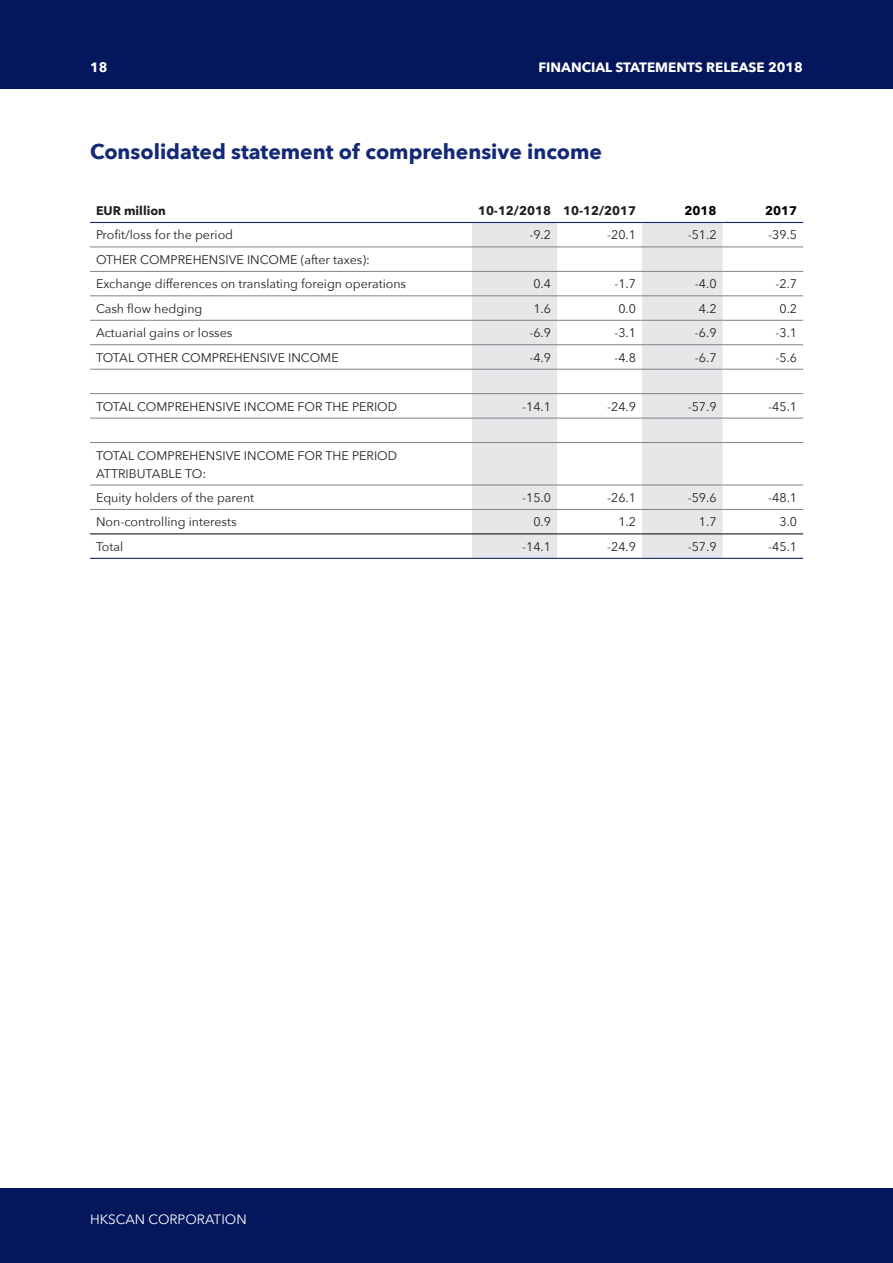
<style>
.page{position:relative;width:893px;height:1263px;background:#fff}
.page>*{position:absolute;margin:0;border:0;box-sizing:border-box;transform-origin:0 0}
.otsikko_14{font:700 21px "Avenir Next";color:#142975}
.t1{font:700 13.5px "Avenir Next";color:#fff}
.t2{font:13.5px "Avenir Next";color:#fff}
.leipis_taulukko{font:12.45px "Avenir Next";color:#231f20}
.leipis_taulukko_oik{font:12.45px "Avenir Next";color:#231f20}
.leipis_taulukko_oik-2{font:700 12.45px "Avenir Next";color:#231f20}
.leipis_taulukko-2{font:700 12.45px "Avenir Next";color:#231f20}
.leipis_taulukko_oik-3{font:700 12.45px "Avenir Next";color:#000}
</style>
<div class="page">
<div style="left:0;top:0;width:893px;height:89px;background:#04175c"></div>
<div style="left:0;top:1188px;width:893px;height:75px;background:#04175c"></div>
<svg style="left:472px;top:223px;width:251px;height:335px;fill:#e6e7e9"></svg>
<hr style="left:90px;top:247px;width:382px;height:1px;background:#808285">
<hr style="left:472px;top:247px;width:85px;height:1px;background:#808285">
<hr style="left:557px;top:247px;width:85px;height:1px;background:#808285">
<hr style="left:642px;top:247px;width:81px;height:1px;background:#808285">
<hr style="left:723px;top:247px;width:80px;height:1px;background:#808285">
<hr style="left:90px;top:271px;width:382px;height:1px;background:#808285">
<hr style="left:472px;top:271px;width:85px;height:1px;background:#808285">
<hr style="left:557px;top:271px;width:85px;height:1px;background:#808285">
<hr style="left:642px;top:271px;width:81px;height:1px;background:#808285">
<hr style="left:723px;top:271px;width:80px;height:1px;background:#808285">
<hr style="left:90px;top:296px;width:382px;height:1px;background:#808285">
<hr style="left:472px;top:296px;width:85px;height:1px;background:#808285">
<hr style="left:557px;top:296px;width:85px;height:1px;background:#808285">
<hr style="left:642px;top:296px;width:81px;height:1px;background:#808285">
<hr style="left:723px;top:296px;width:80px;height:1px;background:#808285">
<hr style="left:90px;top:320px;width:382px;height:1px;background:#808285">
<hr style="left:472px;top:320px;width:85px;height:1px;background:#808285">
<hr style="left:557px;top:320px;width:85px;height:1px;background:#808285">
<hr style="left:642px;top:320px;width:81px;height:1px;background:#808285">
<hr style="left:723px;top:320px;width:80px;height:1px;background:#808285">
<hr style="left:90px;top:344px;width:382px;height:1px;background:#808285">
<hr style="left:472px;top:344px;width:85px;height:1px;background:#808285">
<hr style="left:557px;top:344px;width:85px;height:1px;background:#808285">
<hr style="left:642px;top:344px;width:81px;height:1px;background:#808285">
<hr style="left:723px;top:344px;width:80px;height:1px;background:#808285">
<hr style="left:90px;top:369px;width:382px;height:1px;background:#808285">
<hr style="left:472px;top:369px;width:85px;height:1px;background:#808285">
<hr style="left:557px;top:369px;width:85px;height:1px;background:#808285">
<hr style="left:642px;top:369px;width:81px;height:1px;background:#808285">
<hr style="left:723px;top:369px;width:80px;height:1px;background:#808285">
<hr style="left:90px;top:393px;width:382px;height:1px;background:#808285">
<hr style="left:472px;top:393px;width:85px;height:1px;background:#808285">
<hr style="left:557px;top:393px;width:85px;height:1px;background:#808285">
<hr style="left:642px;top:393px;width:81px;height:1px;background:#808285">
<hr style="left:723px;top:393px;width:80px;height:1px;background:#808285">
<hr style="left:90px;top:418px;width:382px;height:1px;background:#808285">
<hr style="left:472px;top:418px;width:85px;height:1px;background:#808285">
<hr style="left:557px;top:418px;width:85px;height:1px;background:#808285">
<hr style="left:642px;top:418px;width:81px;height:1px;background:#808285">
<hr style="left:723px;top:418px;width:80px;height:1px;background:#808285">
<hr style="left:90px;top:442px;width:382px;height:1px;background:#808285">
<hr style="left:472px;top:442px;width:85px;height:1px;background:#808285">
<hr style="left:557px;top:442px;width:85px;height:1px;background:#808285">
<hr style="left:642px;top:442px;width:81px;height:1px;background:#808285">
<hr style="left:723px;top:442px;width:80px;height:1px;background:#808285">
<hr style="left:90px;top:485px;width:382px;height:1px;background:#808285">
<hr style="left:472px;top:485px;width:85px;height:1px;background:#808285">
<hr style="left:557px;top:485px;width:85px;height:1px;background:#808285">
<hr style="left:642px;top:485px;width:81px;height:1px;background:#808285">
<hr style="left:723px;top:485px;width:80px;height:1px;background:#808285">
<hr style="left:90px;top:509px;width:382px;height:1px;background:#808285">
<hr style="left:472px;top:509px;width:85px;height:1px;background:#808285">
<hr style="left:557px;top:509px;width:85px;height:1px;background:#808285">
<hr style="left:642px;top:509px;width:81px;height:1px;background:#808285">
<hr style="left:723px;top:509px;width:80px;height:1px;background:#808285">
<hr style="left:90px;top:222px;width:382px;height:1px;background:#142975">
<hr style="left:472px;top:222px;width:85px;height:1px;background:#142975">
<hr style="left:557px;top:222px;width:85px;height:1px;background:#142975">
<hr style="left:642px;top:222px;width:81px;height:1px;background:#142975">
<hr style="left:723px;top:222px;width:80px;height:1px;background:#142975">
<hr style="left:90px;top:558px;width:382px;height:1px;background:#142975">
<hr style="left:472px;top:558px;width:85px;height:1px;background:#142975">
<hr style="left:557px;top:558px;width:85px;height:1px;background:#142975">
<hr style="left:642px;top:558px;width:81px;height:1px;background:#142975">
<hr style="left:723px;top:558px;width:80px;height:1px;background:#142975">
<hr style="left:90px;top:534px;width:382px;height:1px;background:#000">
<hr style="left:472px;top:534px;width:85px;height:1px;background:#000">
<hr style="left:557px;top:534px;width:85px;height:1px;background:#000">
<hr style="left:642px;top:534px;width:81px;height:1px;background:#000">
<hr style="left:723px;top:534px;width:80px;height:1px;background:#000">
<p class="t1" style="left:90px;top:56px;width:19px">18</p>
<p class="t1" style="left:538px;top:56px;width:266px">FINANCIAL STATEMENTS RELEASE 2018</p>
<p class="otsikko_14" style="left:90px;top:133px;width:514px">Consolidated statement of comprehensive income</p>
<p class="leipis_taulukko-2" style="left:96px;top:200px;width:71px">EUR million</p>
<p class="leipis_taulukko_oik-2" style="left:478px;top:200px;width:75px">10-12/2018</p>
<p class="leipis_taulukko_oik-2" style="left:563px;top:200px;width:75px">10-12/2017</p>
<p class="leipis_taulukko_oik-3" style="left:684px;top:200px;width:34px">2018</p>
<p class="leipis_taulukko_oik-3" style="left:765px;top:200px;width:34px">2017</p>
<p class="leipis_taulukko" style="left:96px;top:225px;width:139px">Profit/loss for the period</p>
<p class="leipis_taulukko_oik" style="left:529px;top:225px;width:23px">-9.2</p>
<p class="leipis_taulukko_oik" style="left:607px;top:225px;width:30px">-20.1</p>
<p class="leipis_taulukko_oik" style="left:688px;top:225px;width:30px">-51.2</p>
<p class="leipis_taulukko_oik" style="left:768px;top:225px;width:30px">-39.5</p>
<p class="leipis_taulukko" style="left:96px;top:249px;width:275px">OTHER COMPREHENSIVE INCOME (after taxes):</p>
<p class="leipis_taulukko" style="left:96px;top:273px;width:312px">Exchange differences on translating foreign operations</p>
<p class="leipis_taulukko_oik" style="left:533px;top:273px;width:19px">0.4</p>
<p class="leipis_taulukko_oik" style="left:614px;top:273px;width:23px">-1.7</p>
<p class="leipis_taulukko_oik" style="left:695px;top:273px;width:23px">-4.0</p>
<p class="leipis_taulukko_oik" style="left:775px;top:273px;width:23px">-2.7</p>
<p class="leipis_taulukko" style="left:96px;top:298px;width:108px">Cash flow hedging</p>
<p class="leipis_taulukko_oik" style="left:533px;top:298px;width:19px">1.6</p>
<p class="leipis_taulukko_oik" style="left:618px;top:298px;width:19px">0.0</p>
<p class="leipis_taulukko_oik" style="left:699px;top:298px;width:19px">4.2</p>
<p class="leipis_taulukko_oik" style="left:779px;top:298px;width:19px">0.2</p>
<p class="leipis_taulukko" style="left:96px;top:322px;width:138px">Actuarial gains or losses</p>
<p class="leipis_taulukko_oik" style="left:529px;top:322px;width:23px">-6.9</p>
<p class="leipis_taulukko_oik" style="left:614px;top:322px;width:23px">-3.1</p>
<p class="leipis_taulukko_oik" style="left:695px;top:322px;width:23px">-6.9</p>
<p class="leipis_taulukko_oik" style="left:775px;top:322px;width:23px">-3.1</p>
<p class="leipis_taulukko" style="left:96px;top:347px;width:244px">TOTAL OTHER COMPREHENSIVE INCOME</p>
<p class="leipis_taulukko_oik" style="left:529px;top:347px;width:23px">-4.9</p>
<p class="leipis_taulukko_oik" style="left:614px;top:347px;width:23px">-4.8</p>
<p class="leipis_taulukko_oik" style="left:695px;top:347px;width:23px">-6.7</p>
<p class="leipis_taulukko_oik" style="left:775px;top:347px;width:23px">-5.6</p>
<p class="leipis_taulukko" style="left:96px;top:396px;width:303px">TOTAL COMPREHENSIVE INCOME FOR THE PERIOD</p>
<p class="leipis_taulukko_oik" style="left:522px;top:396px;width:30px">-14.1</p>
<p class="leipis_taulukko_oik" style="left:607px;top:396px;width:30px">-24.9</p>
<p class="leipis_taulukko_oik" style="left:688px;top:396px;width:30px">-57.9</p>
<p class="leipis_taulukko_oik" style="left:768px;top:396px;width:30px">-45.1</p>
<p class="leipis_taulukko" style="left:96px;top:445px;width:303px">TOTAL COMPREHENSIVE INCOME FOR THE PERIOD</p>
<p class="leipis_taulukko" style="left:96px;top:463px;width:112px">ATTRIBUTABLE TO:</p>
<p class="leipis_taulukko" style="left:96px;top:487px;width:160px">Equity holders of the parent</p>
<p class="leipis_taulukko_oik" style="left:522px;top:487px;width:30px">-15.0</p>
<p class="leipis_taulukko_oik" style="left:607px;top:487px;width:30px">-26.1</p>
<p class="leipis_taulukko_oik" style="left:688px;top:487px;width:30px">-59.6</p>
<p class="leipis_taulukko_oik" style="left:768px;top:487px;width:30px">-48.1</p>
<p class="leipis_taulukko" style="left:96px;top:511px;width:142px">Non-controlling interests</p>
<p class="leipis_taulukko_oik" style="left:533px;top:511px;width:19px">0.9</p>
<p class="leipis_taulukko_oik" style="left:618px;top:511px;width:19px">1.2</p>
<p class="leipis_taulukko_oik" style="left:699px;top:511px;width:19px">1.7</p>
<p class="leipis_taulukko_oik" style="left:779px;top:511px;width:19px">3.0</p>
<p class="leipis_taulukko" style="left:96px;top:536px;width:29px">Total</p>
<p class="leipis_taulukko_oik" style="left:522px;top:536px;width:30px">-14.1</p>
<p class="leipis_taulukko_oik" style="left:607px;top:536px;width:30px">-24.9</p>
<p class="leipis_taulukko_oik" style="left:688px;top:536px;width:30px">-57.9</p>
<p class="leipis_taulukko_oik" style="left:768px;top:536px;width:30px">-45.1</p>
<p class="t2" style="left:90px;top:1208px;width:158px">HKSCAN CORPORATION</p>
</div>
